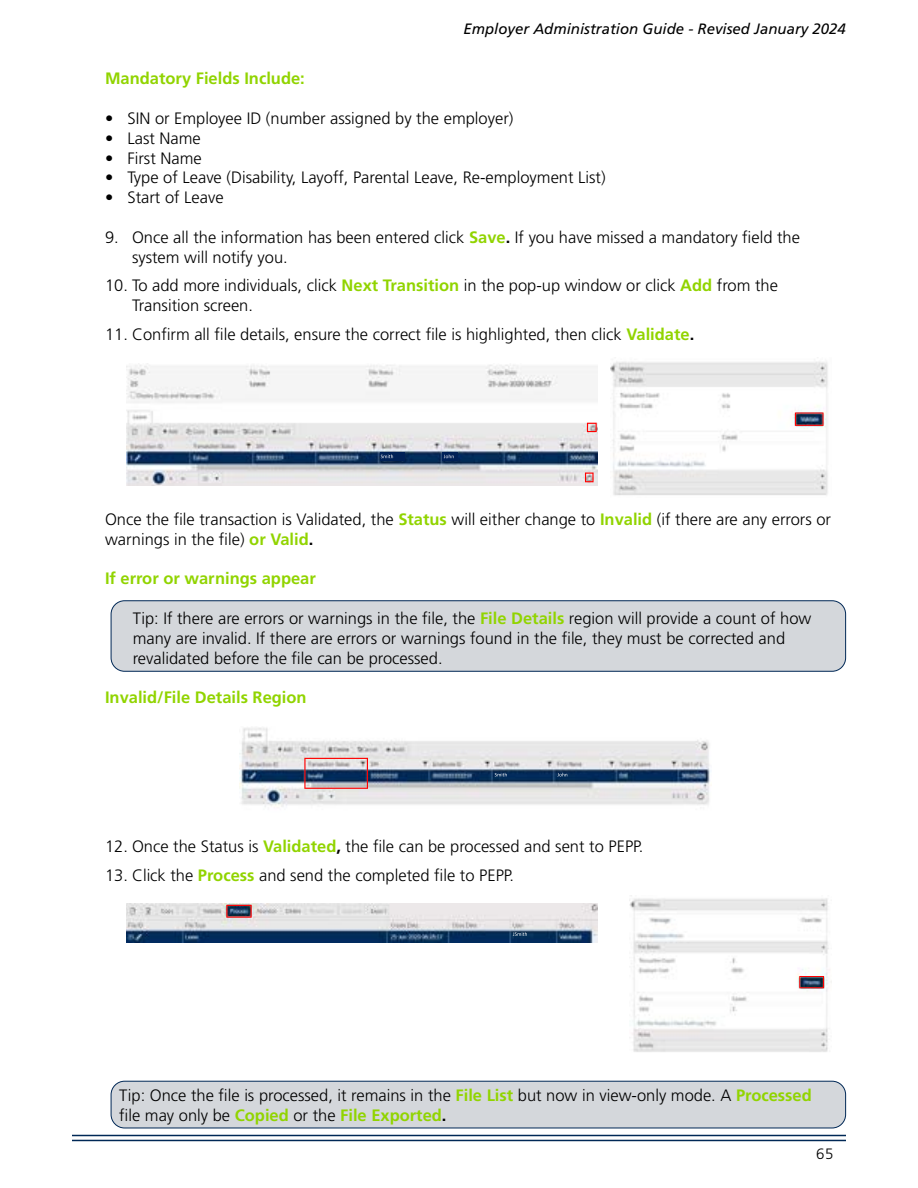
<style>
.page{position:relative;width:918px;height:1188px;background:#fff}
.page>*{position:absolute;margin:0;border:0;box-sizing:border-box;transform-origin:0 0}
.t1{font:300 16.5px/19.8px "Frutiger LT Std";color:#000}
.t2{font:700 16.5px "Frutiger LT Std";color:#91d400}
.t3{font:italic 15px "Frutiger LT Std";color:#000}
.t4{font:300 15px "Frutiger LT Std";color:#000}
.s1{font-weight:700;color:#91d400}
.s2{font-weight:700}
</style>
<div class="page">
<hr style="left:72px;top:1135px;width:774px;height:1px;background:#002856">
<hr style="left:72px;top:1140px;width:774px;height:1px;background:#002856">
<div style="left:111px;top:1081px;width:735px;height:47px;background:#d4d7db;border-radius:14px"></div>
<div style="left:111px;top:1081px;width:735px;height:47px;border:1px solid #002856;border-radius:14px"></div>
<div style="left:111px;top:601px;width:735px;height:70px;background:#d4d7db;border-radius:14px"></div>
<div style="left:111px;top:600px;width:735px;height:72px;border:1px solid #002856;border-radius:14px"></div>
<img style="left:126px;top:363px;width:472px;height:122px">
<img style="left:443px;top:453px;width:14px;height:7px">
<img style="left:381px;top:453px;width:23px;height:8px">
<svg style="left:444px;top:454px;width:10px;height:4px"></svg>
<svg style="left:381px;top:454px;width:12px;height:4px"></svg>
<svg style="left:587px;top:423px;width:10px;height:9px"></svg>
<svg style="left:585px;top:473px;width:9px;height:9px"></svg>
<img style="left:240px;top:727px;width:471px;height:80px">
<svg style="left:495px;top:773px;width:12px;height:3px"></svg>
<svg style="left:557px;top:773px;width:10px;height:3px"></svg>
<img style="left:304px;top:758px;width:64px;height:31px">
<img style="left:126px;top:904px;width:472px;height:39px">
<svg style="left:515px;top:932px;width:12px;height:4px"></svg>
<img style="left:226px;top:905px;width:26px;height:13px">
<img style="left:611px;top:361px;width:217px;height:135px">
<img style="left:795px;top:413px;width:29px;height:13px">
<img style="left:630px;top:898px;width:202px;height:154px">
<img style="left:799px;top:976px;width:25px;height:12px">
<p class="t3" style="left:463px;top:20px;width:384px">Employer Administration Guide - Revised January 2024</p>
<p class="t2" style="left:105px;top:69px;width:201px">Mandatory Fields Include:</p>
<p class="t1" style="left:105px;top:109px;width:410px">• SIN or Employee ID (number assigned by the employer)</p>
<p class="t1" style="left:105px;top:128px;width:97px">• Last Name</p>
<p class="t1" style="left:105px;top:148px;width:98px">• First Name</p>
<p class="t1" style="left:105px;top:168px;width:502px">• Type of Leave (Disability, Layoff, Parental Leave, Re-employment List)</p>
<p class="t1" style="left:105px;top:188px;width:120px">• Start of Leave</p>
<p class="t1" style="left:132px;top:227px;width:670px;text-indent:-27px">9. Once all the information has been entered click <span class="s1">Save</span><span class="s2">.</span> If you have missed a mandatory field the system will notify you.</p>
<p class="t1" style="left:132px;top:276px;width:648px;text-indent:-27px">10. To add more individuals, click <span class="s1">Next Transition</span> in the pop-up window or click <span class="s1">Add</span> from the<br>Transition screen.</p>
<p class="t1" style="left:105px;top:325px;width:591px">11. Confirm all file details, ensure the correct file is highlighted, then click <span class="s1">Validate</span><span class="s2">.</span></p>
<p class="t1" style="left:105px;top:510px;width:728px">Once the file transaction is Validated, the <span class="s1">Status</span> will either change to <span class="s1">Invalid</span> (if there are any errors or warnings in the file) <span class="s1">or Valid</span><span class="s2">.</span></p>
<p class="t2" style="left:105px;top:569px;width:212px">If error or warnings appear</p>
<p class="t1" style="left:133px;top:609px;width:680px">Tip: If there are errors or warnings in the file, the <span class="s1">File Details</span> region will provide a count of how many are invalid. If there are errors or warnings found in the file, they must be corrected and revalidated before the file can be processed.</p>
<p class="t2" style="left:105px;top:688px;width:203px">Invalid/File Details Region</p>
<p class="t1" style="left:105px;top:836px;width:540px">12. Once the Status is <span class="s1">Validated</span><span class="s2">,</span> the file can be processed and sent to PEPP.</p>
<p class="t1" style="left:105px;top:865px;width:411px">13. Click the <span class="s1">Process</span> and send the completed file to PEPP.</p>
<p class="t1" style="left:119px;top:1086px;width:694px">Tip: Once the file is processed, it remains in the <span class="s1">File List</span> but now in view-only mode. A <span class="s1">Processed </span>file may only be <span class="s1">Copied</span> or the <span class="s1">File Exported</span><span class="s2">.</span></p>
<p class="t4" style="left:816px;top:1145px;width:19px">65</p>
</div>
